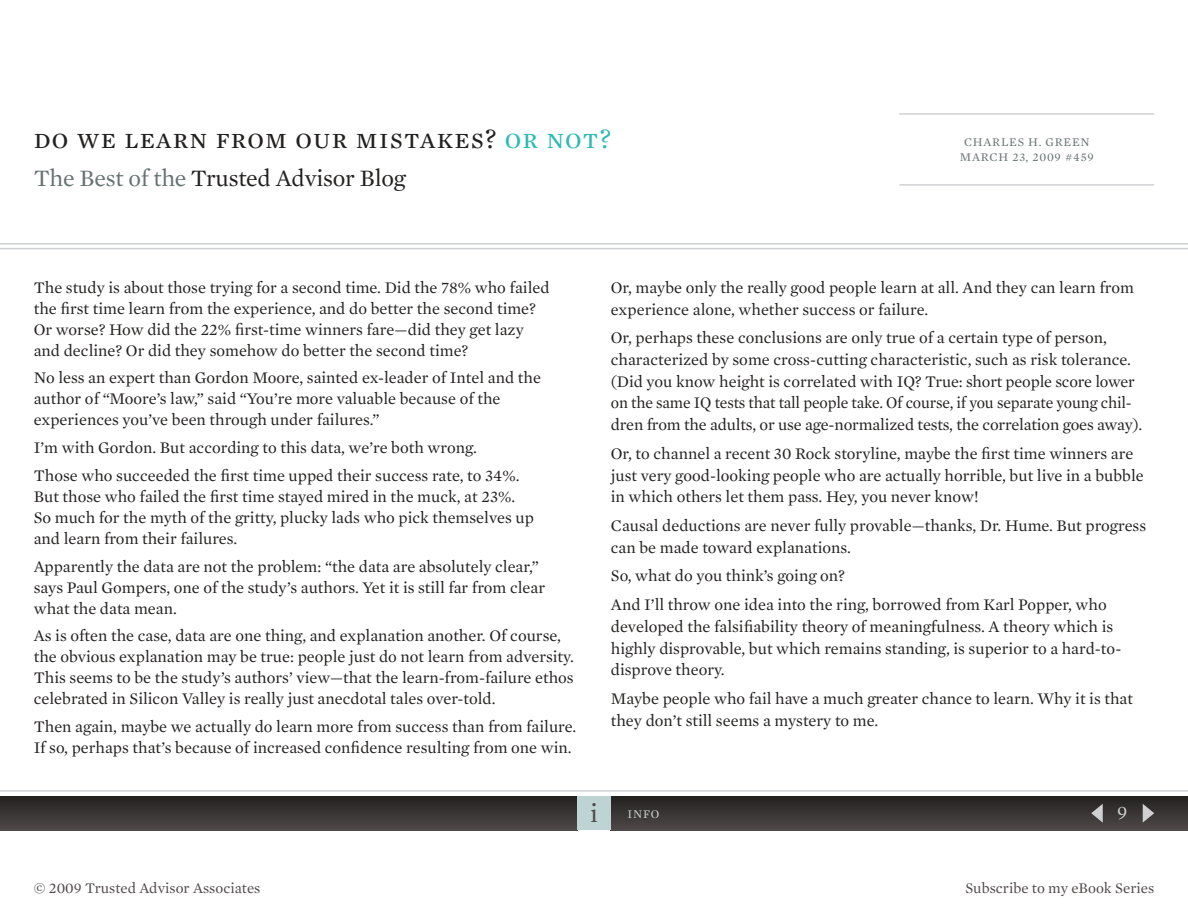
<style>
.page{position:relative;width:1188px;height:918px;background:#fff}
.page>*{position:absolute;margin:0;border:0;box-sizing:border-box;transform-origin:0 0}
.t1{font:28.5px "Mercury Text G1 Roman SC";letter-spacing:.04em;color:#232120}
.t2{font:27px "Mercury Text G1";color:#4f4a49}
.t3{font:24px "Mercury Text G1";letter-spacing:-.01em;color:#232120}
.t4{font:19.5px "Mercury Text G1";color:#ced0d2}
.t5{font:16.5px/21px "Mercury Text G1";color:#232120}
.t6{font:15px "Mercury Text G1";color:#4f4a49}
.t7{font:12px/15px "Mercury Text G1";letter-spacing:.06em;color:#667171;text-align:center}
.t8{font:12px "Mercury Text G1";color:#ced0d2}
.s1{color:#2ebab5}
.s2{color:#667171}
</style>
<div class="page">
<div style="left:0;top:796px;width:577px;height:34px;background:linear-gradient(to bottom,#232020,#4c4746)"></div>
<div style="left:611px;top:796px;width:577px;height:34px;background:linear-gradient(to bottom,#232020,#4c4746)"></div>
<hr style="left:0;top:243px;width:1188px;height:1px;background:#ced0d2">
<hr style="left:0;top:248px;width:1188px;height:1px;background:#ced0d2">
<hr style="left:0;top:790px;width:1188px;height:2px;background:#ced0d2">
<div style="left:577px;top:796px;width:34px;height:34px;background:#bed4d4"></div>
<hr style="left:899px;top:113px;width:255px;height:2px;background:#ced0d2">
<hr style="left:899px;top:184px;width:255px;height:2px;background:#ced0d2">
<svg style="left:1143px;top:804px;width:11px;height:19px"></svg>
<svg style="left:1091px;top:804px;width:12px;height:19px"></svg>
<h1 class="t1" style="left:34px;top:122px;width:579px">do we learn from our mistakes? <span class="s1">or not?</span></h1>
<h3 class="t3" style="left:34px;top:164px;width:373px"><span class="s2">The Best of the</span> Trusted Advisor Blog</h3>
<p class="t7" style="left:960px;top:135px;width:135px">Charles H. Green<br>March 23, 2009 #459</p>
<p class="t5" style="left:34px;top:277px;width:517px">The study is about those trying for a second time. Did the 78% who failed the first time learn from the experience, and do better the second time?<br>Or worse? How did the 22% first-time winners fare—did they get lazy and decline? Or did they somehow do better the second time?</p>
<p class="t5" style="left:34px;top:367px;width:509px">No less an expert than Gordon Moore, sainted ex-leader of Intel and the author of “Moore’s law,” said “You’re more valuable because of the experiences you’ve been through under failures.”</p>
<p class="t5" style="left:34px;top:434px;width:487px;line-height:27.8px">I’m with Gordon. But according to this data, we’re both wrong.<br>Those who succeeded the first time upped their success rate, to 34%.</p>
<p class="t5" style="left:34px;top:486px;width:502px">But those who failed the first time stayed mired in the muck, at 23%.<br>So much for the myth of the gritty, plucky lads who pick themselves up and learn from their failures.</p>
<p class="t5" style="left:34px;top:556px;width:513px">Apparently the data are not the problem: “the data are absolutely clear,” says Paul Gompers, one of the study’s authors. Yet it is still far from clear what the data mean.</p>
<p class="t5" style="left:34px;top:626px;width:542px">As is often the case, data are one thing, and explanation another. Of course, the obvious explanation may be true: people just do not learn from adversity.<br>This seems to be the study’s authors’ view—that the learn-from-failure ethos celebrated in Silicon Valley is really just anecdotal tales over-told.</p>
<p class="t5" style="left:34px;top:716px;width:544px">Then again, maybe we actually do learn more from success than from failure.<br>If so, perhaps that’s because of increased confidence resulting from one win.</p>
<p class="t5" style="left:611px;top:276px;width:525px;line-height:21.8px">Or, maybe only the really good people learn at all. And they can learn from experience alone, whether success or failure.</p>
<p class="t5" style="left:611px;top:327px;width:533px;line-height:21.8px">Or, perhaps these conclusions are only true of a certain type of person, characterized by some cross-cutting characteristic, such as risk tolerance. (Did you know height is correlated with IQ? True: short people score lower on the same IQ tests that tall people take. Of course, if you separate young chil&shy;dren from the adults, or use age-normalized tests, the correlation goes away).</p>
<p class="t5" style="left:611px;top:443px;width:534px;line-height:21.8px">Or, to channel a recent 30 Rock storyline, maybe the first time winners are just very good-looking people who are actually horrible, but live in a bubble in which others let them pass. Hey, you never know!</p>
<p class="t5" style="left:611px;top:515px;width:537px;line-height:21.8px">Causal deductions are never fully provable—thanks, Dr. Hume. But progress can be made toward explanations.</p>
<p class="t5" style="left:611px;top:562px;width:497px;line-height:28.5px">So, what do you think’s going on?<br>And I’ll throw one idea into the ring, borrowed from Karl Popper, who</p>
<p class="t5" style="left:611px;top:615px;width:512px;line-height:21.8px">developed the falsifiability theory of meaningfulness. A theory which is highly disprovable, but which remains standing, is superior to a hard-to&shy;disprove theory.</p>
<p class="t5" style="left:611px;top:688px;width:524px;line-height:21.8px">Maybe people who fail have a much greater chance to learn. Why it is that they don’t still seems a mystery to me.</p>
<h2 class="t2" style="left:590px;top:797px;width:9px">i</h2>
<p class="t8" style="left:628px;top:807px;width:33px">INFO</p>
<p class="t4" style="left:1117px;top:801px;width:12px">9</p>
<p class="t6" style="left:34px;top:879px;width:228px">© 2009 Trusted Advisor Associates</p>
<p class="t6" style="left:965px;top:879px;width:190px">Subscribe to my eBook Series</p>
</div>
